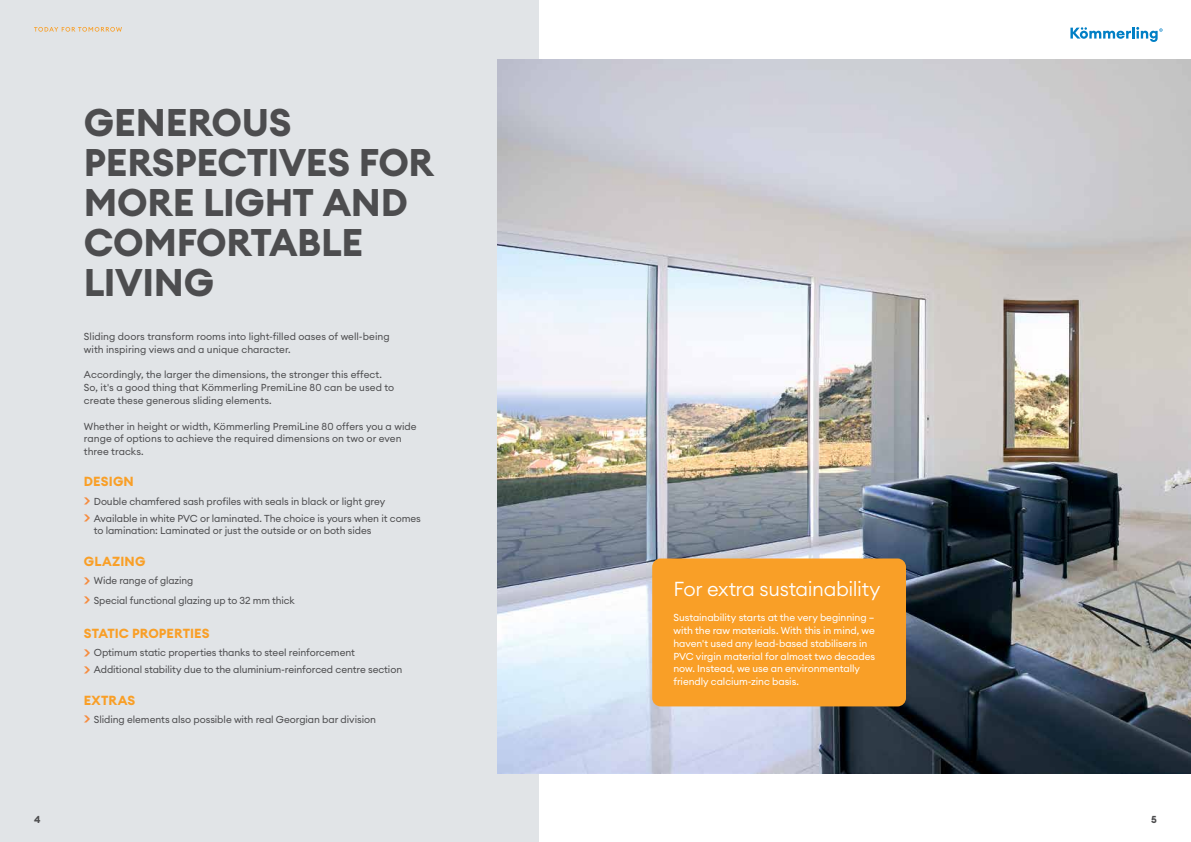
<style>
.page{position:relative;width:1191px;height:842px;background:#fff}
.page>*{position:absolute;margin:0;border:0;box-sizing:border-box;transform-origin:0 0}
.t1{font:700 38px/40px "Euclid Circular A";letter-spacing:-.01em;color:#4d4d4f}
.t2{font:300 20px "Euclid Circular A";letter-spacing:-.025em;color:#fff}
.t3{font:700 13px "Euclid Circular A";letter-spacing:.01em;color:#f99f27}
.t4{font:10px/12.8px "Euclid Circular A";letter-spacing:-.005em;color:#4d4d4f}
.t5{font:10px/12.8px "Euclid Circular A";letter-spacing:-.01em;color:#fff}
.t6{font:700 10px "Euclid Circular A";color:#4d4d4f}
.s1{font-weight:600;font-size:14px;color:#f68b3d}
</style>
<div class="page">
<div style="left:0;top:0;width:539px;height:842px;background:#e1e4e7"></div>
<img style="left:497px;top:60px;width:694px;height:714px">
<div style="left:652px;top:558px;width:254px;height:148px;background:#f99f27;border-radius:9px"></div>
<svg style="left:1070px;top:27px;width:92px;height:15px"></svg>
<svg style="left:34px;top:27px;width:88px;height:5px"></svg>
<h1 class="t1" style="left:84px;top:103px;width:351px">GENEROUS<br>PERSPECTIVES FOR<br>MORE LIGHT AND<br>COMFORTABLE<br>LIVING</h1>
<p class="t4" style="left:84px;top:330px;width:307px">Sliding doors transform rooms into light-filled oases of well-being with inspiring views and a unique character.</p>
<p class="t4" style="left:84px;top:368px;width:312px">Accordingly, the larger the dimensions, the stronger this effect.<br>So, it's a good thing that Kömmerling PremiLine 80 can be used to create these generous sliding elements.</p>
<p class="t4" style="left:84px;top:419px;width:334px">Whether in height or width, Kömmerling PremiLine 80 offers you a wide range of options to achieve the required dimensions on two or even three tracks.</p>
<h3 class="t3" style="left:84px;top:473px;width:52px">DESIGN</h3>
<p class="t4" style="left:84px;top:492px;width:338px;line-height:17px"><span class="s1">&gt;</span> Double chamfered sash profiles with seals in black or light grey<br><span class="s1">&gt;</span> Available in white PVC or laminated. The choice is yours when it comes</p>
<p class="t4" style="left:94px;top:524px;width:279px">to lamination: Laminated or just the outside or on both sides</p>
<h3 class="t3" style="left:84px;top:552px;width:63px">GLAZING</h3>
<p class="t4" style="left:84px;top:570px;width:212px;line-height:19.8px"><span class="s1">&gt;</span> Wide range of glazing<br><span class="s1">&gt;</span> Special functional glazing up to 32 mm thick</p>
<h3 class="t3" style="left:84px;top:625px;width:127px">STATIC PROPERTIES</h3>
<p class="t4" style="left:84px;top:644px;width:320px;line-height:17px"><span class="s1">&gt;</span> Optimum static properties thanks to steel reinforcement<br><span class="s1">&gt;</span> Additional stability due to the aluminium-reinforced centre section</p>
<h3 class="t3" style="left:84px;top:691px;width:53px">EXTRAS</h3>
<p class="t4" style="left:84px;top:713px;width:293px"><span class="s1">&gt;</span> Sliding elements also possible with real Georgian bar division</p>
<h2 class="t2" style="left:673px;top:576px;width:208px">For extra sustainability</h2>
<p class="t5" style="left:673px;top:611px;width:203px">Sustainability starts at the very beginning – with the raw materials. With this in mind, we haven't used any lead-based stabilisers in PVC virgin material for almost two decades now. Instead, we use an environmentally friendly calcium-zinc basis.</p>
<p class="t6" style="left:34px;top:813px;width:8px">4</p>
<p class="t6" style="left:1151px;top:813px;width:7px">5</p>
</div>
